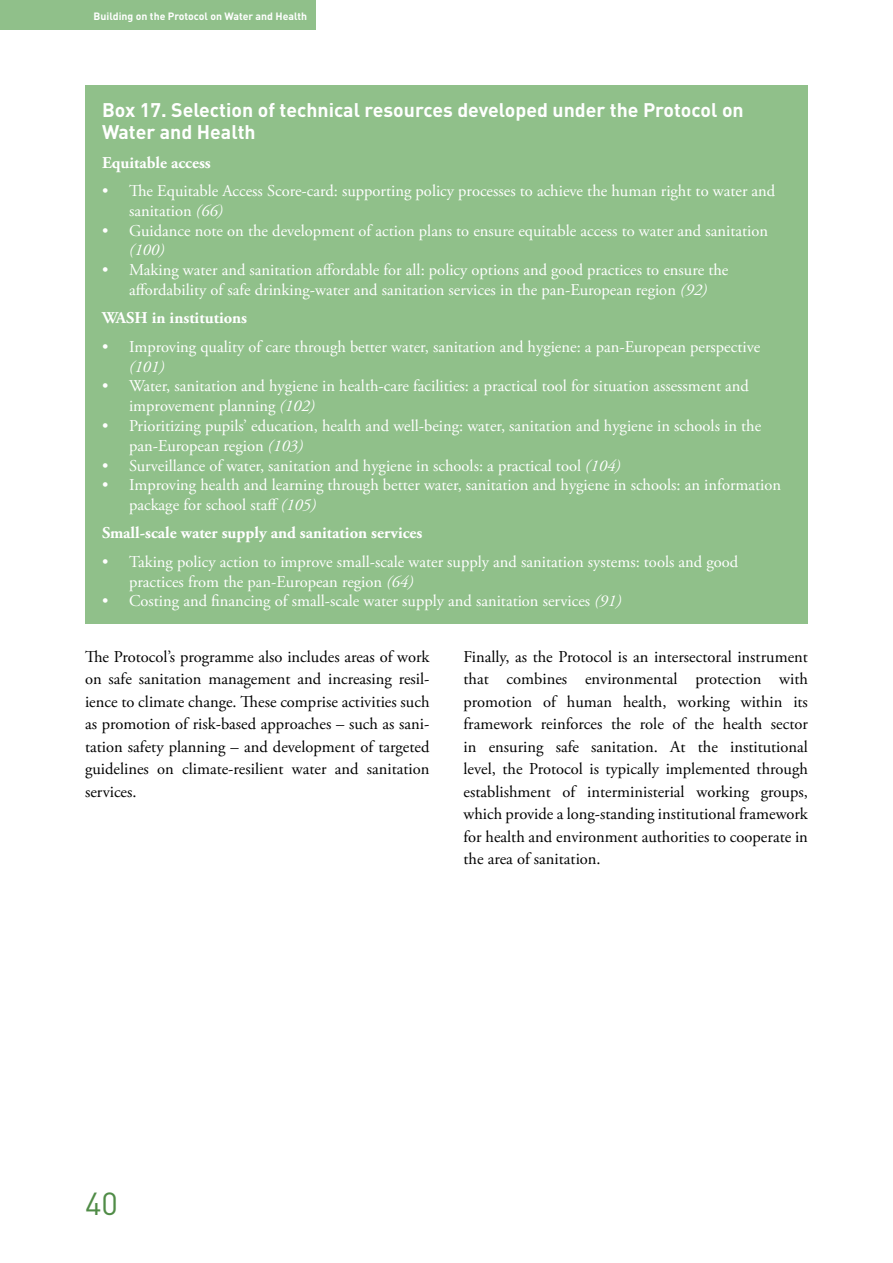
<style>
.page{position:relative;width:893px;height:1263px;background:#fff}
.page>*{position:absolute;margin:0;border:0;box-sizing:border-box;transform-origin:0 0}
.t1{font:31.5px "DIN Pro";color:#508c47}
.BOXTITLE{font:700 19.5px/22.5px "DIN Pro";color:#fff}
.t2{font:16.5px/19.8px "Adobe Garamond Pro";color:#fff}
.t3{font:16.5px/22.5px "Adobe Garamond Pro";color:#000;text-align:justify}
.BOXRAW{font:700 16.5px "Adobe Garamond Pro";color:#fff}
.t4{font:700 10.5px "DIN Pro";color:#fff}
.s1{font-style:italic}
</style>
<div class="page">
<div style="left:0;top:0;width:316px;height:29px;background:#90c08a"></div>
<div style="left:85px;top:85px;width:723px;height:538px;background:#90c08a"></div>
<p class="t4" style="left:94px;top:9px;width:215px">Building on the Protocol on Water and Health</p>
<p class="BOXTITLE" style="left:102px;top:98px;width:643px">Box 17. Selection of technical resources developed under the Protocol on<br>Water and Health</p>
<p class="BOXRAW" style="left:102px;top:153px;width:110px">Equitable access</p>
<p class="t2" style="left:129px;top:182px;width:648px;text-indent:-27px">• The Equitable Access Score-card: supporting policy processes to achieve the human right to water and sanitation <span class="s1">(66)</span></p>
<p class="t2" style="left:129px;top:221px;width:641px;text-indent:-27px">• Guidance note on the development of action plans to ensure equitable access to water and sanitation <span class="s1">(100)</span></p>
<p class="t2" style="left:102px;top:261px;width:628px;text-align:center">• Making water and sanitation affordable for all: policy options and good practices to ensure the affordability of safe drinking-water and sanitation services in the pan-European region <span class="s1">(92)</span></p>
<p class="BOXRAW" style="left:102px;top:309px;width:147px">WASH in institutions</p>
<p class="t2" style="left:129px;top:337px;width:633px;text-indent:-27px">• Improving quality of care through better water, sanitation and hygiene: a pan-European perspective <span class="s1">(101)</span></p>
<p class="t2" style="left:129px;top:377px;width:621px;text-indent:-27px">• Water, sanitation and hygiene in health-care facilities: a practical tool for situation assessment and improvement planning <span class="s1">(102)</span></p>
<p class="t2" style="left:129px;top:416px;width:634px;text-indent:-27px">• Prioritizing pupils’ education, health and well-being: water, sanitation and hygiene in schools in the pan-European region <span class="s1">(103)</span></p>
<p class="t2" style="left:102px;top:456px;width:520px">• Surveillance of water, sanitation and hygiene in schools: a practical tool <span class="s1">(104)</span></p>
<p class="t2" style="left:129px;top:476px;width:654px;text-indent:-27px">• Improving health and learning through better water, sanitation and hygiene in schools: an information package for school staff <span class="s1">(105)</span></p>
<p class="BOXRAW" style="left:102px;top:524px;width:322px">Small-scale water supply and sanitation services</p>
<p class="t2" style="left:129px;top:552px;width:611px;text-indent:-27px">• Taking policy action to improve small-scale water supply and sanitation systems: tools and good practices from the pan-European region <span class="s1">(64)</span></p>
<p class="t2" style="left:102px;top:592px;width:521px">• Costing and financing of small-scale water supply and sanitation services <span class="s1">(91)</span></p>
<p class="t3" style="left:85px;top:646px;width:346px">The Protocol’s programme also includes areas of work on safe sanitation management and increasing resil&shy;ience to climate change. These comprise activities such as promotion of risk-based approaches – such as sani&shy;tation safety planning – and development of targeted guidelines on climate-resilient water and sanitation services.</p>
<p class="t3" style="left:463px;top:646px;width:346px">Finally, as the Protocol is an intersectoral instrument that combines environmental protection with promotion of human health, working within its framework reinforces the role of the health sector in ensuring safe sanitation. At the institutional level, the Protocol is typically implemented through establishment of interministerial working groups, which provide a long-standing institutional framework for health and environment authorities to cooperate in the area of sanitation.</p>
<h1 class="t1" style="left:85px;top:1182px;width:34px">40</h1>
</div>
